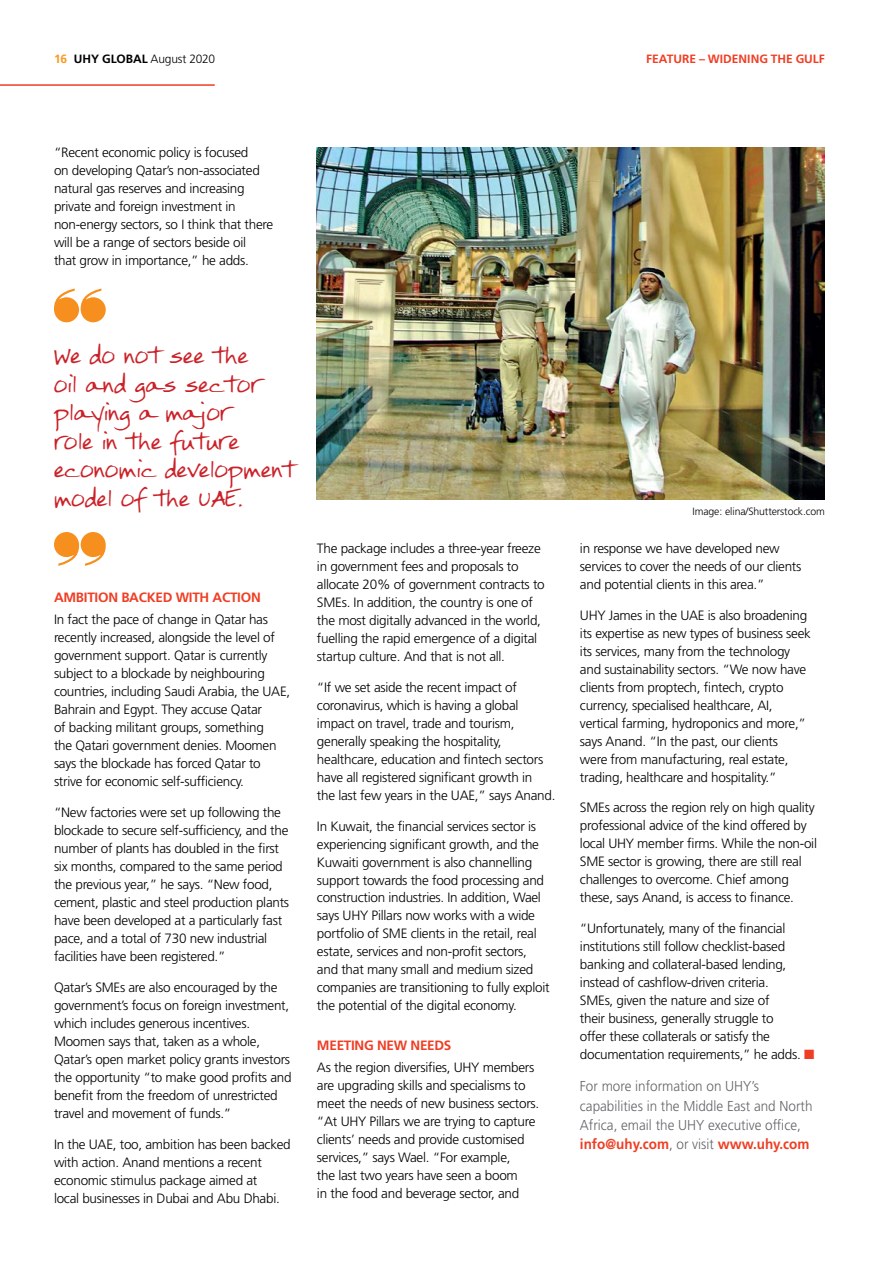
<style>
.page{position:relative;width:893px;height:1263px;background:#fff}
.page>*{position:absolute;margin:0;border:0;box-sizing:border-box;transform-origin:0 0}
.t1{font:18px/28.5px "FG Rebecca";letter-spacing:-.01em;color:#cb2128}
.t2{font:300 14.4px/19.2px "Frutiger LT Std";color:#65656a;scale:.94 1}
.t3{font:300 13.5px/18px "Frutiger LT Std";letter-spacing:-.02em;color:#000}
.t4{font:700 13.5px "Frutiger LT Std";letter-spacing:-.02em;color:#ef3e24}
.t5{font:700 12px "Frutiger LT Std";color:#ef3e24}
.t6{font:300 12px "Frutiger LT Std";letter-spacing:-.02em;color:#000}
.t7{font:300 10.5px "Frutiger LT Std";letter-spacing:-.01em;color:#000}
.s1{font-weight:700;color:#f89920}
.s2{font-weight:700}
.s3{color:#ef3e24}
.s4{font-weight:700;color:#ef3e24}
</style>
<div class="page">
<hr style="left:0;top:84px;width:215px;height:2px;background:#ef3e24">
<svg style="left:54px;top:289px;width:52px;height:33px"></svg>
<svg style="left:54px;top:532px;width:52px;height:34px"></svg>
<img style="left:317px;top:147px;width:508px;height:352px">
<p class="t6" style="left:54px;top:52px;width:163px"><span class="s1">16</span> <span class="s2">UHY GLOBAL</span> August 2020</p>
<p class="t5" style="left:646px;top:52px;width:180px">FEATURE – WIDENING THE GULF</p>
<p class="t3" style="left:54px;top:144px;width:221px">“Recent economic policy is focused<br>on developing Qatar’s non-associated natural gas reserves and increasing private and foreign investment in non-energy sectors, so I think that there will be a range of sectors beside oil<br>that grow in importance,” he adds.</p>
<h1 class="t1" style="left:54px;top:343px;width:243px">We do not see the<br>oil and gas sector playing a major<br>role in the future economic development model of the UAE.</h1>
<p class="t4" style="left:54px;top:589px;width:208px">AMBITION BACKED WITH ACTION</p>
<p class="t3" style="left:54px;top:611px;width:238px">In fact the pace of change in Qatar has recently increased, alongside the level of government support. Qatar is currently subject to a blockade by neighbouring countries, including Saudi Arabia, the UAE, Bahrain and Egypt. They accuse Qatar<br>of backing militant groups, something<br>the Qatari government denies. Moomen says the blockade has forced Qatar to strive for economic self-sufficiency.</p>
<p class="t3" style="left:54px;top:803px;width:237px">“New factories were set up following the blockade to secure self-sufficiency, and the number of plants has doubled in the first six months, compared to the same period the previous year,” he says. “New food, cement, plastic and steel production plants have been developed at a particularly fast pace, and a total of 730 new industrial facilities have been registered.”</p>
<p class="t3" style="left:54px;top:978px;width:239px">Qatar’s SMEs are also encouraged by the government’s focus on foreign investment, which includes generous incentives.<br>Moomen says that, taken as a whole, Qatar’s open market policy grants investors the opportunity “to make good profits and benefit from the freedom of unrestricted travel and movement of funds.”</p>
<p class="t3" style="left:54px;top:1135px;width:238px">In the UAE, too, ambition has been backed with action. Anand mentions a recent economic stimulus package aimed at<br>local businesses in Dubai and Abu Dhabi.</p>
<p class="t3" style="left:317px;top:539px;width:229px">The package includes a three-year freeze in government fees and proposals to allocate 20% of government contracts to SMEs. In addition, the country is one of the most digitally advanced in the world, fuelling the rapid emergence of a digital startup culture. And that is not all.</p>
<p class="t3" style="left:317px;top:678px;width:240px">“If we set aside the recent impact of coronavirus, which is having a global impact on travel, trade and tourism, generally speaking the hospitality, healthcare, education and fintech sectors have all registered significant growth in<br>the last few years in the UAE,” says Anand.</p>
<p class="t3" style="left:317px;top:817px;width:234px">In Kuwait, the financial services sector is experiencing significant growth, and the Kuwaiti government is also channelling support towards the food processing and construction industries. In addition, Wael says UHY Pillars now works with a wide portfolio of SME clients in the retail, real estate, services and non-profit sectors, and that many small and medium sized companies are transitioning to fully exploit the potential of the digital economy.</p>
<p class="t4" style="left:317px;top:1037px;width:136px">MEETING NEW NEEDS</p>
<p class="t3" style="left:317px;top:1058px;width:224px">As the region diversifies, UHY members are upgrading skills and specialisms to meet the needs of new business sectors. “At UHY Pillars we are trying to capture clients’ needs and provide customised services,” says Wael. “For example,<br>the last two years have seen a boom<br>in the food and beverage sector, and</p>
<p class="t7" style="left:692px;top:505px;width:134px">Image: elina/Shutterstock.com</p>
<p class="t3" style="left:580px;top:539px;width:223px">in response we have developed new services to cover the needs of our clients and potential clients in this area.”</p>
<p class="t3" style="left:580px;top:606px;width:232px">UHY James in the UAE is also broadening its expertise as new types of business seek its services, many from the technology and sustainability sectors. “We now have clients from proptech, fintech, crypto currency, specialised healthcare, AI, vertical farming, hydroponics and more,” says Anand. “In the past, our clients<br>were from manufacturing, real estate, trading, healthcare and hospitality.”</p>
<p class="t3" style="left:580px;top:799px;width:238px">SMEs across the region rely on high quality professional advice of the kind offered by local UHY member firms. While the non-oil SME sector is growing, there are still real challenges to overcome. Chief among these, says Anand, is access to finance.</p>
<p class="t3" style="left:580px;top:920px;width:236px">“Unfortunately, many of the financial institutions still follow checklist-based banking and collateral-based lending, instead of cashflow-driven criteria.<br>SMEs, given the nature and size of<br>their business, generally struggle to<br>offer these collaterals or satisfy the documentation requirements,” he adds. <span class="s3">■</span></p>
<p class="t2" style="left:580px;top:1077px;width:249px">For more information on UHY’s capabilities in the Middle East and North Africa, email the UHY executive office, <span class="s4">info@uhy.com</span>, or visit <span class="s4">www.uhy.com</span></p>
</div>
